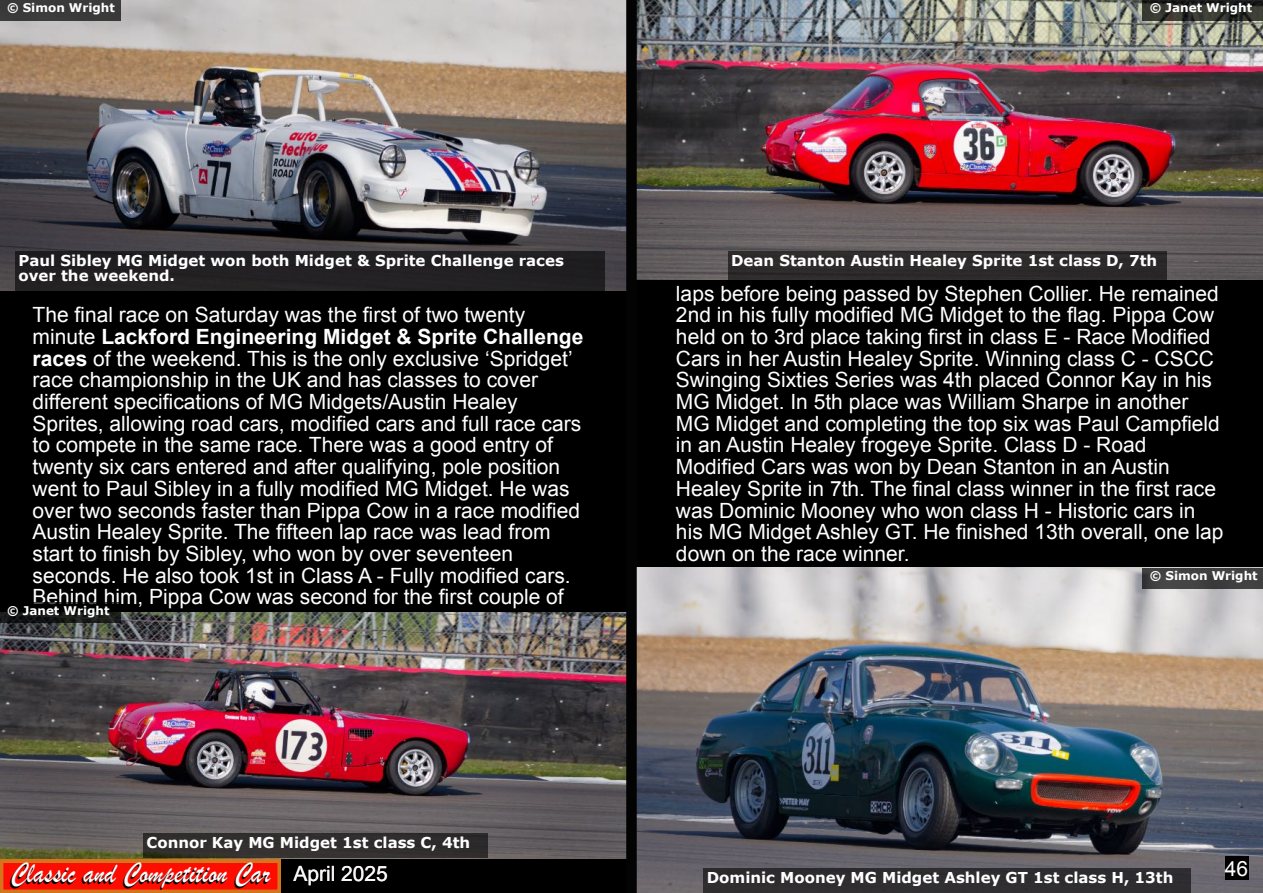
<style>
.page{position:relative;width:1263px;height:893px;background:#000}
.page>*{position:absolute;margin:0;border:0;box-sizing:border-box;transform-origin:0 0}
.t1{font:30.15px "Brush Script";color:#000;scale:.9 1}
.t2{font:21px/21.8px "Arial";color:#fff}
.t3{font:700 15px/15px "Verdana";color:#fff}
.t4{font:700 12px "Verdana";color:#fff}
.s1{font-weight:700}
.s2{font-family:"Arial";font-size:21px;color:#f8f6f6}
</style>
<div class="page">
<img style="left:637px;top:0;width:626px;height:279px">
<img style="left:0;top:613px;width:626px;height:245px">
<img style="left:0;top:0;width:626px;height:291px">
<img style="left:637px;top:568px;width:626px;height:325px">
<svg style="left:0;top:860px;width:281px;height:33px;background:#f62206"></svg>
<div style="left:1225px;top:857px;width:23px;height:23px;background:#000"></div>
<div style="left:16px;top:251px;width:589px;height:46px;background:#000;opacity:.57"></div>
<div style="left:144px;top:833px;width:344px;height:25px;background:#312e2e"></div>
<div style="left:728px;top:251px;width:438px;height:28px;background:#2d2a2b"></div>
<div style="left:704px;top:869px;width:487px;height:24px;background:#2f2d30"></div>
<div style="left:0;top:0;width:120px;height:20px;background:#3a3a3a"></div>
<div style="left:1143px;top:568px;width:120px;height:20px;background:#414141"></div>
<div style="left:1143px;top:0;width:120px;height:20px;background:#000;opacity:.69"></div>
<div style="left:0;top:603px;width:120px;height:20px;background:#000;opacity:.69"></div>
<p class="t4" style="left:7px;top:3px;width:109px">© Simon Wright</p>
<p class="t4" style="left:1150px;top:3px;width:104px">© Janet Wright</p>
<p class="t3" style="left:19px;top:254px;width:547px">Paul Sibley MG Midget won both Midget &amp; Sprite Challenge races over the weekend.</p>
<p class="t2" style="left:33px;top:306px;width:552px">The final race on Saturday was the first of two twenty minute <span class="s1">Lackford Engineering Midget &amp; Sprite Challenge races</span> of the weekend. This is the only exclusive ‘Spridget’ race championship in the UK and has classes to cover different specifications of MG Midgets/Austin Healey Sprites, allowing road cars, modified cars and full race cars to compete in the same race. There was a good entry of twenty six cars entered and after qualifying, pole position went to Paul Sibley in a fully modified MG Midget. He was over two seconds faster than Pippa Cow in a race modified Austin Healey Sprite. The fifteen lap race was lead from start to finish by Sibley, who won by over seventeen seconds. He also took 1st in Class A - Fully modified cars.<br>Behind him, Pippa Cow was second for the first couple of</p>
<p class="t4" style="left:7px;top:606px;width:104px">© Janet Wright</p>
<p class="t3" style="left:147px;top:836px;width:325px">Connor Kay MG Midget 1st class C, 4th</p>
<p class="t3" style="left:731px;top:254px;width:428px">Dean Stanton Austin Healey Sprite 1st class D, 7th</p>
<p class="t2" style="left:676px;top:284px;width:549px">laps before being passed by Stephen Collier. He remained 2nd in his fully modified MG Midget to the flag. Pippa Cow held on to 3rd place taking first in class E - Race Modified Cars in her Austin Healey Sprite. Winning class C - CSCC Swinging Sixties Series was 4th placed Connor Kay in his MG Midget. In 5th place was William Sharpe in another MG Midget and completing the top six was Paul Campfield in an Austin Healey frogeye Sprite. Class D - Road Modified Cars was won by Dean Stanton in an Austin Healey Sprite in 7th. The final class winner in the first race was Dominic Mooney who won class H - Historic cars in his MG Midget Ashley GT. He finished 13th overall, one lap down on the race winner.</p>
<p class="t4" style="left:1150px;top:571px;width:109px">© Simon Wright</p>
<h1 class="t1" style="left:9px;top:865px;width:422px">Classic and Competition Car <span class="s2">April 2025</span></h1>
<p class="t2" style="left:1225px;top:859px;width:25px">46</p>
<p class="t3" style="left:707px;top:871px;width:468px">Dominic Mooney MG Midget Ashley GT 1st class H, 13th</p>
</div>
